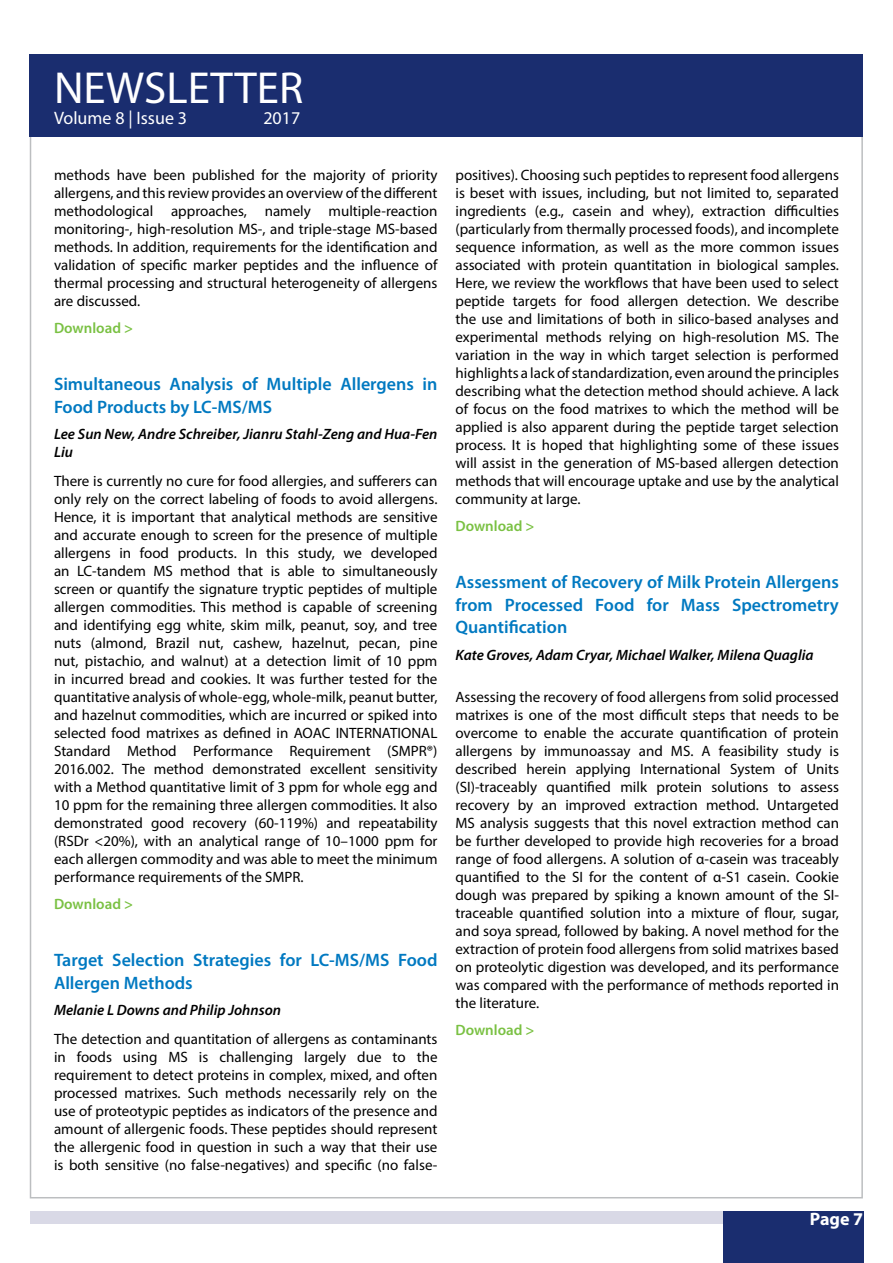
<style>
.page{position:relative;width:893px;height:1263px;background:#fff}
.page>*{position:absolute;margin:0;border:0;box-sizing:border-box;transform-origin:0 0}
.t1{font:45px "Myriad Pro";color:#fff}
.t2{font:600 18px/22.5px "Myriad Pro";color:#0079c1}
.t3{font:18px "Myriad Pro";color:#fff}
.t4{font:700 18px "Myriad Pro";color:#fff}
.t5{font:15px/18px "Myriad Pro";color:#000;text-align:justify}
.t6{font:italic 600 15px/18px "Myriad Pro";color:#000}
.t7{font:600 15px "Myriad Pro";color:#7ac143}
</style>
<div class="page">
<div style="left:30px;top:1211px;width:693px;height:13px;background:#d9d9e6"></div>
<div style="left:723px;top:1211px;width:140px;height:52px;background:#1a2d6f"></div>
<div style="left:30px;top:54px;width:833px;height:82px;background:#1a2d6f"></div>
<h1 class="t1" style="left:54px;top:60px;width:251px">NEWSLETTER</h1>
<p class="t3" style="left:54px;top:107px;width:135px">Volume 8 | Issue 3</p>
<p class="t3" style="left:263px;top:107px;width:38px">2017</p>
<p class="t5" style="left:54px;top:166px;width:385px">methods have been published for the majority of priority allergens, and this review provides an overview of the different methodological approaches, namely multiple-reaction monitoring-, high-resolution MS-, and triple-stage MS-based methods. In addition, requirements for the identification and validation of specific marker peptides and the influence of thermal processing and structural heterogeneity of allergens are discussed.</p>
<p class="t7" style="left:54px;top:318px;width:81px">Download &gt;</p>
<p class="t2" style="left:54px;top:372px;width:385px">Simultaneous Analysis of Multiple Allergens in<br>Food Products by LC-MS/MS</p>
<p class="t6" style="left:54px;top:425px;width:385px">Lee Sun New, Andre Schreiber, Jianru Stahl-Zeng and Hua-Fen<br>Liu</p>
<p class="t5" style="left:54px;top:472px;width:385px">There is currently no cure for food allergies, and sufferers can only rely on the correct labeling of foods to avoid allergens.<br>Hence, it is important that analytical methods are sensitive and accurate enough to screen for the presence of multiple allergens in food products. In this study, we developed an LC-tandem MS method that is able to simultaneously screen or quantify the signature tryptic peptides of multiple allergen commodities. This method is capable of screening and identifying egg white, skim milk, peanut, soy, and tree nuts (almond, Brazil nut, cashew, hazelnut, pecan, pine nut, pistachio, and walnut) at a detection limit of 10 ppm in incurred bread and cookies. It was further tested for the quantitative analysis of whole-egg, whole-milk, peanut butter, and hazelnut commodities, which are incurred or spiked into selected food matrixes as defined in AOAC INTERNATIONAL Standard Method Performance Requirement (SMPR®)<br>2016.002. The method demonstrated excellent sensitivity with a Method quantitative limit of 3 ppm for whole egg and 10 ppm for the remaining three allergen commodities. It also demonstrated good recovery (60-119%) and repeatability (RSDr &lt;20%), with an analytical range of 10–1000 ppm for each allergen commodity and was able to meet the minimum performance requirements of the SMPR.</p>
<p class="t7" style="left:54px;top:894px;width:81px">Download &gt;</p>
<p class="t2" style="left:54px;top:948px;width:385px">Target Selection Strategies for LC-MS/MS Food<br>Allergen Methods</p>
<p class="t6" style="left:54px;top:1001px;width:229px">Melanie L Downs and Philip Johnson</p>
<p class="t5" style="left:54px;top:1030px;width:385px">The detection and quantitation of allergens as contaminants in foods using MS is challenging largely due to the requirement to detect proteins in complex, mixed, and often processed matrixes. Such methods necessarily rely on the use of proteotypic peptides as indicators of the presence and amount of allergenic foods. These peptides should represent the allergenic food in question in such a way that their use is both sensitive (no false-negatives) and specific (no false-</p>
<p class="t5" style="left:455px;top:166px;width:385px">positives). Choosing such peptides to represent food allergens is beset with issues, including, but not limited to, separated ingredients (e.g., casein and whey), extraction difficulties (particularly from thermally processed foods), and incomplete sequence information, as well as the more common issues associated with protein quantitation in biological samples.<br>Here, we review the workflows that have been used to select peptide targets for food allergen detection. We describe the use and limitations of both in silico-based analyses and experimental methods relying on high-resolution MS. The variation in the way in which target selection is performed highlights a lack of standardization, even around the principles describing what the detection method should achieve. A lack of focus on the food matrixes to which the method will be applied is also apparent during the peptide target selection process. It is hoped that highlighting some of these issues will assist in the generation of MS-based allergen detection methods that will encourage uptake and use by the analytical community at large.</p>
<p class="t7" style="left:455px;top:516px;width:81px">Download &gt;</p>
<p class="t2" style="left:455px;top:570px;width:385px;text-align:justify">Assessment of Recovery of Milk Protein Allergens from Processed Food for Mass Spectrometry Quantification</p>
<p class="t6" style="left:455px;top:645px;width:360px">Kate Groves, Adam Cryar, Michael Walker, Milena Quaglia</p>
<p class="t5" style="left:455px;top:688px;width:385px">Assessing the recovery of food allergens from solid processed matrixes is one of the most difficult steps that needs to be overcome to enable the accurate quantification of protein allergens by immunoassay and MS. A feasibility study is described herein applying International System of Units (SI)-traceably quantified milk protein solutions to assess recovery by an improved extraction method. Untargeted MS analysis suggests that this novel extraction method can be further developed to provide high recoveries for a broad range of food allergens. A solution of α-casein was traceably quantified to the SI for the content of α-S1 casein. Cookie dough was prepared by spiking a known amount of the SI&shy;traceable quantified solution into a mixture of flour, sugar, and soya spread, followed by baking. A novel method for the extraction of protein food allergens from solid matrixes based on proteolytic digestion was developed, and its performance was compared with the performance of methods reported in the literature.</p>
<p class="t7" style="left:455px;top:1020px;width:81px">Download &gt;</p>
<p class="t4" style="left:810px;top:1207px;width:55px">Page 7</p>
</div>
